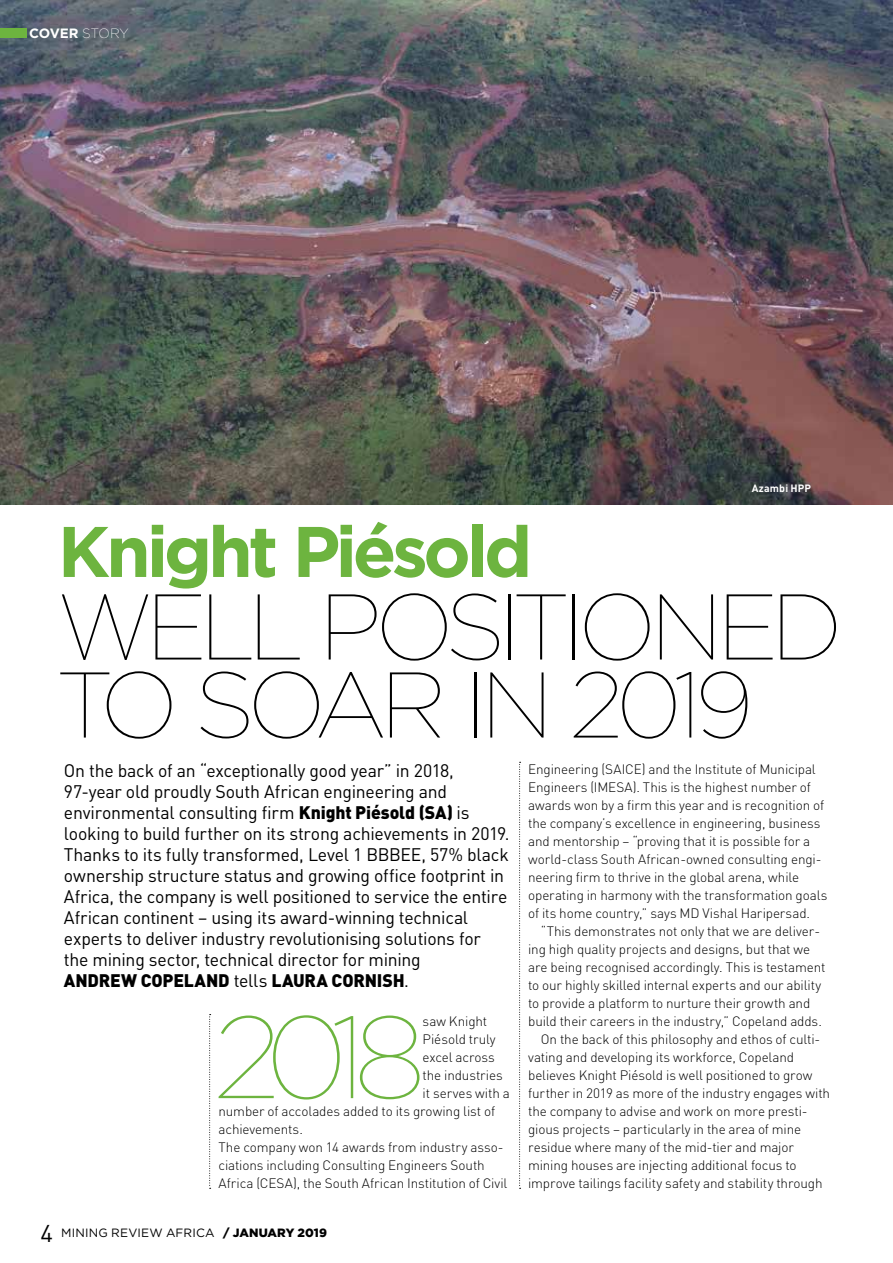
<style>
.page{position:relative;width:893px;height:1263px;background:#fff}
.page>*{position:absolute;margin:0;border:0;box-sizing:border-box;transform-origin:0 0}
.t1{font:100 116.4px "Gotham";color:#6db43f}
.t2{font:100 93px/78px "Gotham";letter-spacing:-.07em;color:#000}
.t3{font:700 71.4px "Gotham";letter-spacing:-.06em;color:#6db43f}
.t4{font:18px/21px "DIN";letter-spacing:-.015em;color:#000}
.t5{font:300 13.5px/18px "DIN";letter-spacing:-.01em;color:#000}
.t6{font:700 13.5px "Gotham";letter-spacing:-.02em;color:#fff}
.t7{font:12px "Gotham";letter-spacing:.015em;color:#000}
.t8{font:700 10.5px "DIN";letter-spacing:.015em;color:#fff}
.s1{font-weight:200}
.s2{font-weight:900}
.s3{font-family:"DIN";font-size:24px}
</style>
<div class="page">
<img style="left:0;top:0;width:893px;height:504px">
<div style="left:0;top:29px;width:27px;height:9px;background:#6db43f"></div>
<svg style="left:519px;top:762px;width:2px;height:427px"></svg>
<svg style="left:209px;top:1014px;width:2px;height:175px"></svg>
<p class="t6" style="left:29px;top:24px;width:101px">COVER <span class="s1">STORY</span></p>
<p class="t8" style="left:752px;top:481px;width:61px">Azambi HPP</p>
<h3 class="t3" style="left:58px;top:504px;width:476px">Knight Piésold</h3>
<h2 class="t2" style="left:58px;top:585px;width:786px">WELL POSITIONED<br>TO SOAR IN 2019</h2>
<p class="t4" style="left:64px;top:759px;width:447px">On the back of an “exceptionally good year” in 2018, 97-year old proudly South African engineering and environmental consulting firm <span class="s2">Knight Piésold (SA)</span> is looking to build further on its strong achievements in 2019.<br>Thanks to its fully transformed, Level 1 BBBEE, 57% black ownership structure status and growing office footprint in Africa, the company is well positioned to service the entire African continent – using its award-winning technical experts to deliver industry revolutionising solutions for the mining sector, technical director for mining<br><span class="s2">ANDREW COPELAND</span> tells <span class="s2">LAURA CORNISH</span>.</p>
<h1 class="t1" style="left:214px;top:985px;width:214px">2018</h1>
<p class="t5" style="left:423px;top:1012px;width:66px">saw Knight</p>
<p class="t5" style="left:423px;top:1030px;width:75px">Piésold truly</p>
<p class="t5" style="left:423px;top:1048px;width:74px">excel across</p>
<p class="t5" style="left:423px;top:1066px;width:82px">the industries</p>
<p class="t5" style="left:423px;top:1084px;width:89px">it serves with a</p>
<p class="t5" style="left:219px;top:1102px;width:278px">number of accolades added to its growing list of</p>
<p class="t5" style="left:219px;top:1120px;width:86px">achievements.</p>
<p class="t5" style="left:219px;top:1138px;width:287px">The company won 14 awards from industry asso-</p>
<p class="t5" style="left:219px;top:1156px;width:268px">ciations including Consulting Engineers South</p>
<p class="t5" style="left:219px;top:1174px;width:290px">Africa (CESA), the South African Institution of Civil</p>
<p class="t7" style="left:40px;top:1225px;width:288px"><span class="s3">4</span> MINING REVIEW AFRICA <span class="s2">/ JANUARY 2019</span></p>
<p class="t5" style="left:528px;top:760px;width:301px">Engineering (SAICE) and the Institute of Municipal Engineers (IMESA). This is the highest number of awards won by a firm this year and is recognition of the company’s excellence in engineering, business and mentorship – “proving that it is possible for a world-class South African-owned consulting engi&shy;neering firm to thrive in the global arena, while operating in harmony with the transformation goals of its home country,” says MD Vishal Haripersad.</p>
<p class="t5" style="left:541px;top:922px;width:281px">“This demonstrates not only that we are deliver-</p>
<p class="t5" style="left:528px;top:940px;width:284px">ing high quality projects and designs, but that we</p>
<p class="t5" style="left:528px;top:958px;width:299px">are being recognised accordingly. This is testament</p>
<p class="t5" style="left:528px;top:976px;width:295px">to our highly skilled internal experts and our ability</p>
<p class="t5" style="left:528px;top:994px;width:284px">to provide a platform to nurture their growth and</p>
<p class="t5" style="left:528px;top:1012px;width:295px">build their careers in the industry,” Copeland adds.</p>
<p class="t5" style="left:541px;top:1030px;width:281px">On the back of this philosophy and ethos of culti-</p>
<p class="t5" style="left:528px;top:1048px;width:268px">vating and developing its workforce, Copeland</p>
<p class="t5" style="left:528px;top:1066px;width:286px">believes Knight Piésold is well positioned to grow</p>
<p class="t5" style="left:528px;top:1084px;width:304px">further in 2019 as more of the industry engages with</p>
<p class="t5" style="left:528px;top:1102px;width:281px">the company to advise and work on more presti-</p>
<p class="t5" style="left:528px;top:1120px;width:275px">gious projects – particularly in the area of mine</p>
<p class="t5" style="left:528px;top:1138px;width:267px">residue where many of the mid-tier and major</p>
<p class="t5" style="left:528px;top:1156px;width:270px">mining houses are injecting additional focus to</p>
<p class="t5" style="left:528px;top:1174px;width:296px">improve tailings facility safety and stability through</p>
</div>
